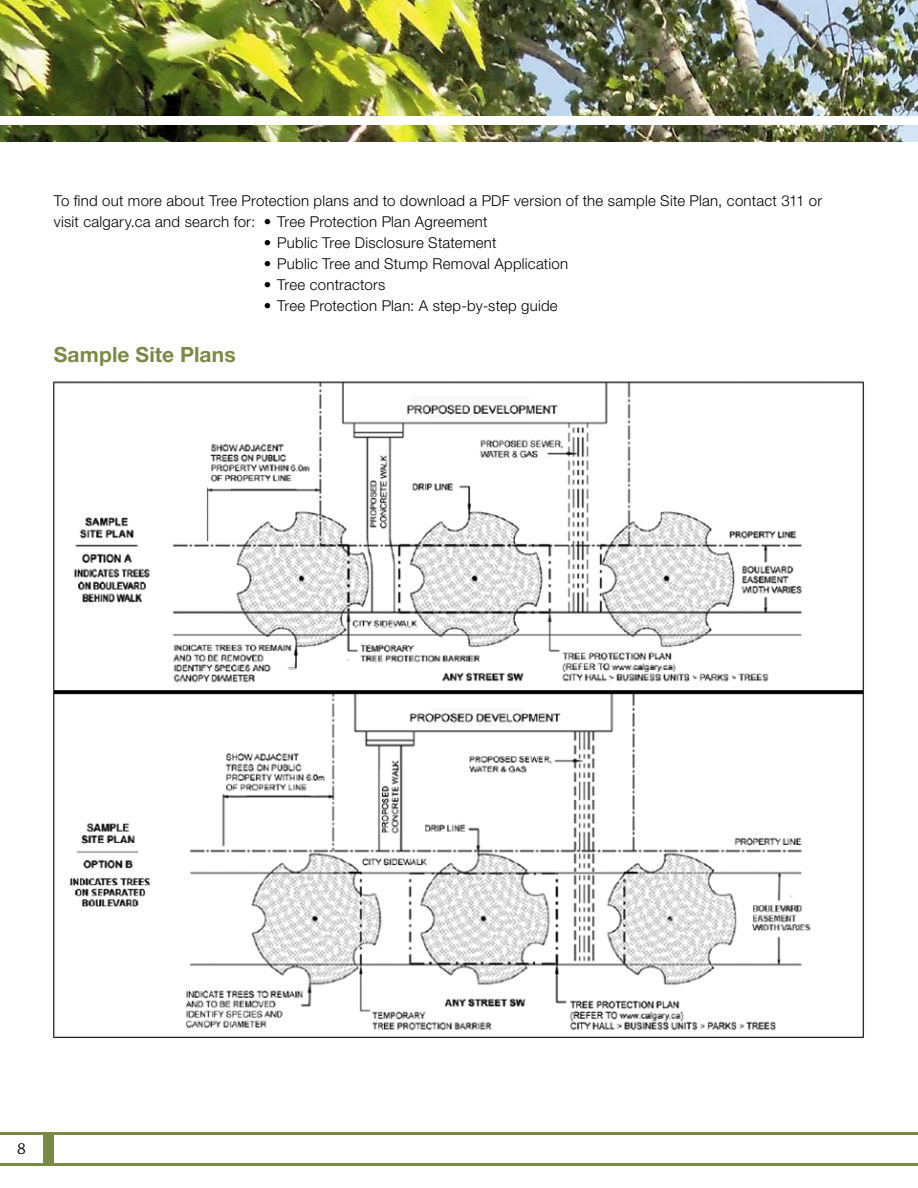
<style>
.page{position:relative;width:918px;height:1188px;background:#fff}
.page>*{position:absolute;margin:0;border:0;box-sizing:border-box;transform-origin:0 0}
.t1{font:700 21px "Helvetica Neue LT Std";letter-spacing:.005em;color:#7a8a46}
.t2{font:16.5px "Chaparral Pro";color:#000}
.t3{font:300 15px/21px "Helvetica Neue LT Std";letter-spacing:.015em;color:#000}
</style>
<div class="page">
<div style="left:43px;top:1132px;width:11px;height:33px;background:#7a8a46"></div>
<hr style="left:0;top:1163px;width:918px;height:3px;background:#7a8a46">
<hr style="left:0;top:1132px;width:918px;height:3px;background:#7a8a46">
<img style="left:0;top:0;width:918px;height:141px">
<img style="left:53px;top:381px;width:811px;height:657px">
<div style="left:0;top:117px;width:918px;height:8px;background:#fff"></div>
<p class="t3" style="left:54px;top:190px;width:770px">To find out more about Tree Protection plans and to download a PDF version of the sample Site Plan, contact 311 or visit calgary.ca and search for: • Tree Protection Plan Agreement</p>
<p class="t3" style="left:264px;top:232px;width:234px">• Public Tree Disclosure Statement</p>
<p class="t3" style="left:264px;top:253px;width:306px">• Public Tree and Stump Removal Application</p>
<p class="t3" style="left:264px;top:274px;width:123px">• Tree contractors</p>
<p class="t3" style="left:264px;top:295px;width:295px">• Tree Protection Plan: A step-by-step guide</p>
<h1 class="t1" style="left:54px;top:342px;width:183px">Sample Site Plans</h1>
<p class="t2" style="left:17px;top:1139px;width:10px">8</p>
</div>
